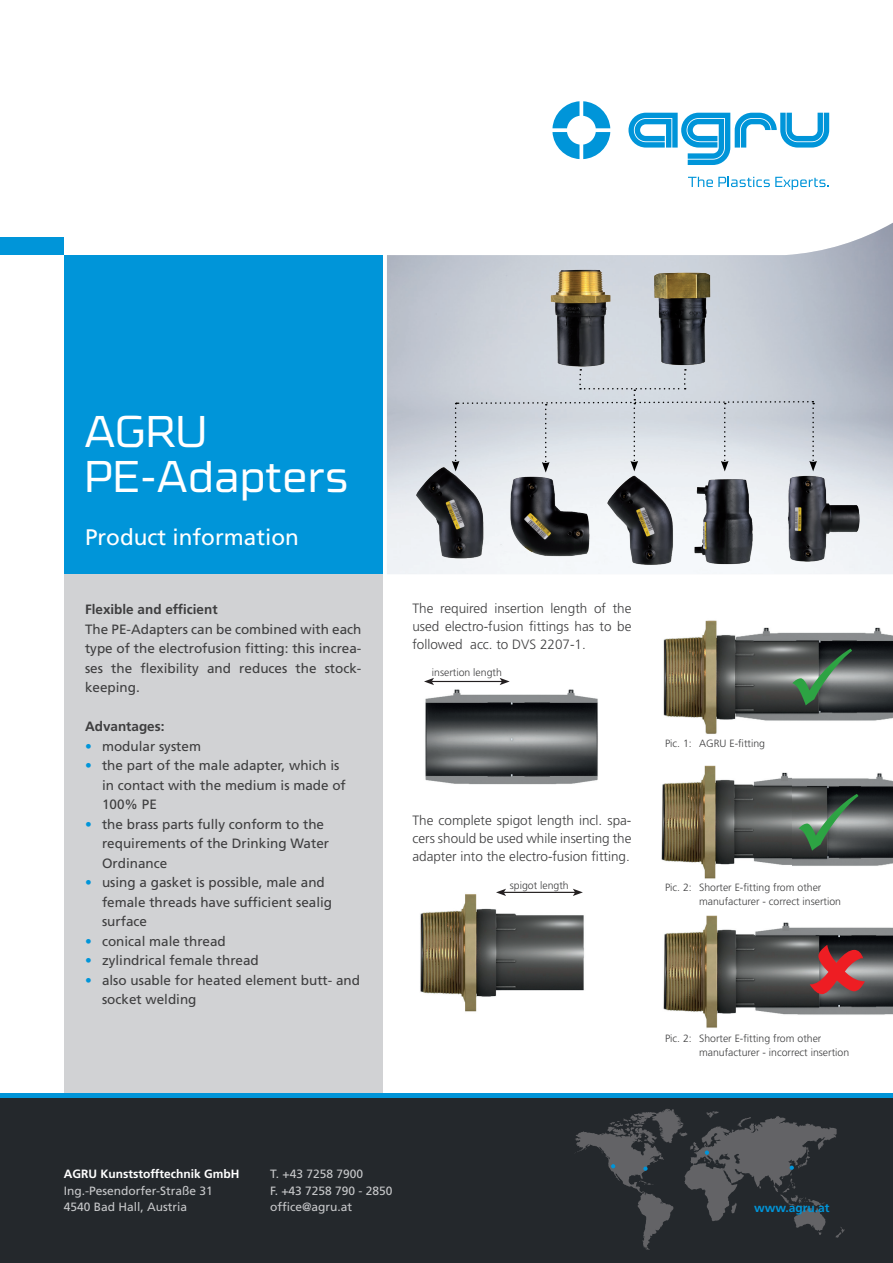
<style>
.page{position:relative;width:893px;height:1263px;background:#fff}
.page>*{position:absolute;margin:0;border:0;box-sizing:border-box;transform-origin:0 0}
.t1{font:300 45px/45px "Cube Pro";color:#fff}
.t2{font:22.5px "Frutiger LT Std";color:#fff}
.t3{font:13.5px/19.5px "Frutiger LT Std";color:#3e3e3f}
.t4{font:300 13.5px/18px "Frutiger LT Std";color:#3e3e3f;text-align:justify}
.t5{font:700 13.5px "Frutiger LT Std";color:#3e3e3f}
.t6{font:12px/16.5px "Frutiger LT Std";color:#c7c8ca}
.t7{font:700 12px "Frutiger LT Std";color:#fff}
.t8{font:700 12px "Frutiger LT Std";color:#0095d9}
.t9{font:300 10.5px/14px "Frutiger LT Std";color:#3e3e3f}
.s1{color:#0095d9}
</style>
<div class="page">
<div style="left:64px;top:255px;width:319px;height:319px;background:#0095d9"></div>
<div style="left:64px;top:574px;width:319px;height:519px;background:#d1d2d4"></div>
<div style="left:0;top:1097px;width:893px;height:166px;background:#24282c"></div>
<hr style="left:0;top:1093px;width:893px;height:4px;background:#0095d9">
<div style="left:0;top:237px;width:64px;height:18px;background:#0095d9"></div>
<svg style="left:575px;top:1109px;width:270px;height:141px"></svg>
<svg style="left:552px;top:101px;width:58px;height:58px"></svg>
<svg style="left:628px;top:113px;width:201px;height:52px"></svg>
<svg style="left:688px;top:177px;width:141px;height:13px"></svg>
<img style="left:538px;top:258px;width:86px;height:111px">
<img style="left:639px;top:257px;width:90px;height:112px">
<img style="left:414px;top:464px;width:180px;height:104px">
<img style="left:688px;top:473px;width:84px;height:101px">
<img style="left:766px;top:466px;width:100px;height:106px">
<img style="left:602px;top:473px;width:83px;height:101px">
<svg style="left:452px;top:369px;width:365px;height:103px;background:#d2d7de"></svg>
<img style="left:425px;top:678px;width:173px;height:107px">
<hr style="left:432px;top:681px;width:70px;height:1px;background:#231f20">
<svg style="left:424px;top:678px;width:10px;height:7px"></svg>
<svg style="left:500px;top:678px;width:10px;height:7px"></svg>
<img style="left:420px;top:888px;width:164px;height:124px">
<hr style="left:504px;top:892px;width:71px;height:1px;background:#231f20">
<svg style="left:496px;top:889px;width:10px;height:7px"></svg>
<svg style="left:573px;top:889px;width:10px;height:7px"></svg>
<img style="left:663px;top:915px;width:230px;height:113px">
<svg style="left:810px;top:945px;width:55px;height:49px;background:#a44447"></svg>
<img style="left:791px;top:773px;width:102px;height:93px">
<img style="left:661px;top:765px;width:130px;height:114px">
<svg style="left:799px;top:794px;width:59px;height:57px;background:#566e5c"></svg>
<img style="left:663px;top:620px;width:230px;height:114px">
<svg style="left:792px;top:649px;width:60px;height:56px;background:#576e5d"></svg>
<h1 class="t1" style="left:84px;top:408px;width:266px">AGRU<br>PE-Adapters</h1>
<h2 class="t2" style="left:85px;top:524px;width:215px">Product information</h2>
<p class="t5" style="left:85px;top:602px;width:134px">Flexible and efficient</p>
<p class="t3" style="left:85px;top:619px;width:278px;text-align:justify">The PE-Adapters can be combined with each type of the electrofusion fitting: this increa&shy;ses the flexibility and reduces the stock&shy;keeping.</p>
<p class="t5" style="left:85px;top:719px;width:81px">Advantages:</p>
<p class="t3" style="left:85px;top:736px;width:118px"><span class="s1">•</span> modular system</p>
<p class="t3" style="left:102px;top:756px;width:245px;text-indent:-17px"><span class="s1">•</span> the part of the male adapter, which is in contact with the medium is made of<br>100% PE</p>
<p class="t3" style="left:102px;top:814px;width:229px;text-indent:-17px"><span class="s1">•</span> the brass parts fully conform to the requirements of the Drinking Water<br>Ordinance</p>
<p class="t3" style="left:102px;top:873px;width:232px;text-indent:-17px"><span class="s1">•</span> using a gasket is possible, male and female threads have sufficient sealig surface</p>
<p class="t3" style="left:85px;top:931px;width:142px"><span class="s1">•</span> conical male thread</p>
<p class="t3" style="left:85px;top:951px;width:175px"><span class="s1">•</span> zylindrical female thread</p>
<p class="t3" style="left:102px;top:970px;width:260px;text-indent:-17px"><span class="s1">•</span> also usable for heated element butt- and socket welding</p>
<p class="t4" style="left:412px;top:599px;width:220px">The required insertion length of the used electro-fusion fittings has to be followed acc. to DVS 2207-1.</p>
<p class="t9" style="left:432px;top:666px;width:72px">insertion length</p>
<p class="t4" style="left:412px;top:812px;width:220px">The complete spigot length incl. spa&shy;cers should be used while inserting the adapter into the electro-fusion fitting.</p>
<p class="t9" style="left:510px;top:878px;width:60px">spigot length</p>
<p class="t9" style="left:665px;top:737px;width:101px">Pic. 1: AGRU E-fitting</p>
<p class="t9" style="left:699px;top:881px;width:143px;text-indent:-34px">Pic. 2: Shorter E-fitting from other manufacturer - correct insertion</p>
<p class="t9" style="left:699px;top:1032px;width:152px;text-indent:-34px">Pic. 2: Shorter E-fitting from other manufacturer - incorrect insertion</p>
<p class="t7" style="left:64px;top:1167px;width:177px">AGRU Kunststofftechnik GmbH</p>
<p class="t6" style="left:64px;top:1182px;width:151px">Ing.-Pesendorfer-Straße 31<br>4540 Bad Hall, Austria</p>
<p class="t6" style="left:270px;top:1166px;width:124px">T. +43 7258 7900<br>F. +43 7258 790 - 2850 office@agru.at</p>
<p class="t8" style="left:754px;top:1200px;width:77px">www.agru.at</p>
</div>
